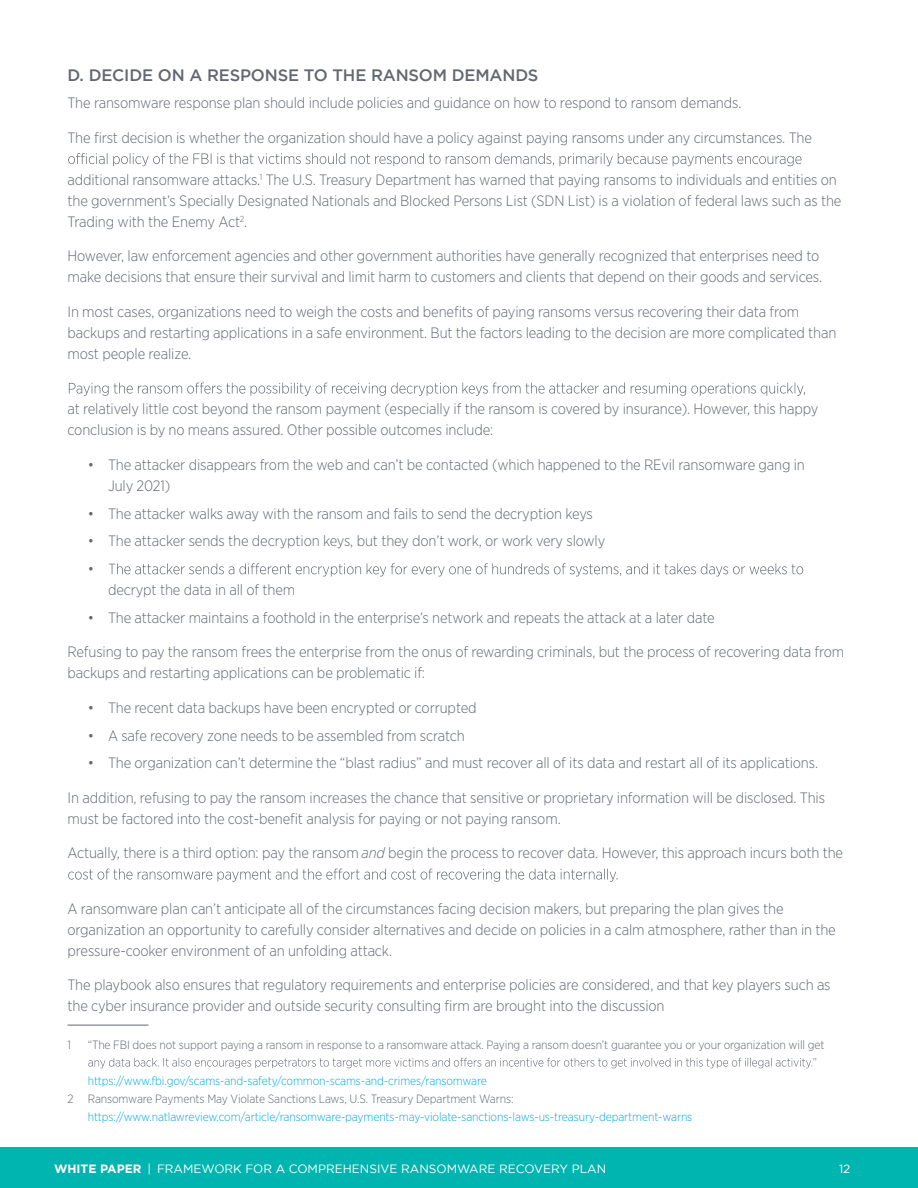
<style>
.page{position:relative;width:918px;height:1188px;background:#fff}
.page>*{position:absolute;margin:0;border:0;box-sizing:border-box;transform-origin:0 0}
.t1{font:500 16.5px "Gotham";letter-spacing:-.01em;color:#626770}
.t2{font:300 15px/21px "Gotham Narrow";letter-spacing:-.01em;color:#626770}
.t3{font:300 12px "Gotham Narrow";letter-spacing:-.01em;color:#626770}
.t4{font:300 12px "Gotham Narrow";letter-spacing:-.01em;color:#00aae7}
.t5{font:12px "Gotham";color:#fff}
.s1{font-style:italic}
.s2{font-weight:700}
</style>
<div class="page">
<div style="left:0;top:1148px;width:918px;height:40px;background:#00b5af"></div>
<svg style="left:68px;top:153px;width:734px;height:13px"></svg>
<svg style="left:69px;top:383px;width:736px;height:13px"></svg>
<svg style="left:109px;top:563px;width:694px;height:13px"></svg>
<svg style="left:68px;top:869px;width:550px;height:13px"></svg>
<hr style="left:68px;top:1025px;width:80px;height:1px;background:#626770">
<svg style="left:88px;top:1058px;width:728px;height:10px"></svg>
<p class="t1" style="left:68px;top:65px;width:472px">D. DECIDE ON A RESPONSE TO THE RANSOM DEMANDS</p>
<p class="t2" style="left:68px;top:92px;width:676px">The ransomware response plan should include policies and guidance on how to respond to ransom demands.</p>
<p class="t2" style="left:68px;top:127px;width:746px">The first decision is whether the organization should have a policy against paying ransoms under any circumstances. The</p>
<p class="t2" style="left:68px;top:169px;width:775px">additional ransomware attacks.<sup>1</sup> The U.S. Treasury Department has warned that paying ransoms to individuals and entities on the government’s Specially Designated Nationals and Blocked Persons List (SDN List) is a violation of federal laws such as the<br>Trading with the Enemy Act<sup>2</sup>.</p>
<p class="t2" style="left:68px;top:245px;width:756px">However, law enforcement agencies and other government authorities have generally recognized that enterprises need to make decisions that ensure their survival and limit harm to customers and clients that depend on their goods and services.</p>
<p class="t2" style="left:68px;top:301px;width:770px">In most cases, organizations need to weigh the costs and benefits of paying ransoms versus recovering their data from backups and restarting applications in a safe environment. But the factors leading to the decision are more complicated than most people realize.</p>
<p class="t2" style="left:68px;top:398px;width:752px">at relatively little cost beyond the ransom payment (especially if the ransom is covered by insurance). However, this happy conclusion is by no means assured. Other possible outcomes include:</p>
<p class="t2" style="left:108px;top:454px;width:698px;text-indent:-20px">• The attacker disappears from the web and can’t be contacted (which happened to the REvil ransomware gang in<br>July 2021)</p>
<p class="t2" style="left:88px;top:503px;width:507px">• The attacker walks away with the ransom and fails to send the decryption keys</p>
<p class="t2" style="left:88px;top:527px;width:519px;line-height:27.8px">• The attacker sends the decryption keys, but they don’t work, or work very slowly •</p>
<p class="t2" style="left:108px;top:579px;width:189px">decrypt the data in all of them</p>
<p class="t2" style="left:88px;top:607px;width:628px">• The attacker maintains a foothold in the enterprise’s network and repeats the attack at a later date</p>
<p class="t2" style="left:68px;top:641px;width:778px">Refusing to pay the ransom frees the enterprise from the onus of rewarding criminals, but the process of recovering data from backups and restarting applications can be problematic if:</p>
<p class="t2" style="left:88px;top:697px;width:390px">• The recent data backups have been encrypted or corrupted</p>
<p class="t2" style="left:88px;top:725px;width:379px">• A safe recovery zone needs to be assembled from scratch</p>
<p class="t2" style="left:88px;top:752px;width:732px">• The organization can’t determine the “blast radius” and must recover all of its data and restart all of its applications.</p>
<p class="t2" style="left:68px;top:787px;width:759px">In addition, refusing to pay the ransom increases the chance that sensitive or proprietary information will be disclosed. This must be factored into the cost-benefit analysis for paying or not paying ransom.</p>
<p class="t2" style="left:68px;top:842px;width:777px">Actually, there is a third option: pay the ransom <span class="s1">and</span> begin the process to recover data. However, this approach incurs both the</p>
<p class="t2" style="left:68px;top:898px;width:770px">A ransomware plan can’t anticipate all of the circumstances facing decision makers, but preparing the plan gives the organization an opportunity to carefully consider alternatives and decide on policies in a calm atmosphere, rather than in the pressure-cooker environment of an unfolding attack.</p>
<p class="t2" style="left:68px;top:974px;width:765px">The playbook also ensures that regulatory requirements and enterprise policies are considered, and that key players such as the cyber insurance provider and outside security consulting firm are brought into the discussion</p>
<p class="t3" style="left:68px;top:1037px;width:5px">1</p>
<p class="t3" style="left:88px;top:1037px;width:738px">“The FBI does not support paying a ransom in response to a ransomware attack. Paying a ransom doesn’t guarantee you or your organization will get</p>
<p class="t4" style="left:88px;top:1073px;width:401px">https://www.fbi.gov/scams-and-safety/common-scams-and-crimes/ransomware</p>
<p class="t3" style="left:68px;top:1091px;width:448px">2 Ransomware Payments May Violate Sanctions Laws, U.S. Treasury Department Warns:</p>
<p class="t4" style="left:88px;top:1109px;width:606px">https://www.natlawreview.com/article/ransomware-payments-may-violate-sanctions-laws-us-treasury-department-warns</p>
<p class="t5" style="left:54px;top:1162px;width:554px"><span class="s2">WHITE PAPER</span> | FRAMEWORK FOR A COMPREHENSIVE RANSOMWARE RECOVERY PLAN</p>
<p class="t5" style="left:839px;top:1162px;width:13px">12</p>
</div>
